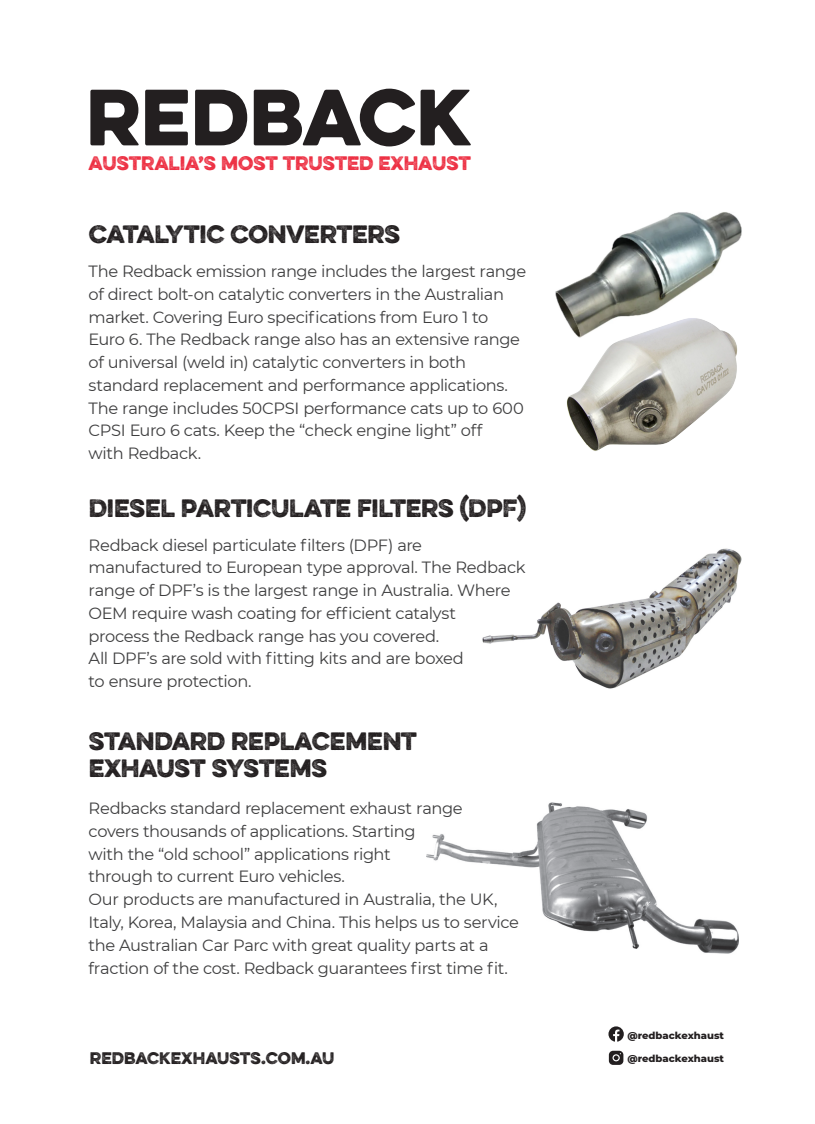
<style>
.page{position:relative;width:815px;height:1124px;background:#fff}
.page>*{position:absolute;margin:0;border:0;box-sizing:border-box;transform-origin:0 0}
.t1{font:22.5px/27px "Eveleth";letter-spacing:-.02em;color:#231f20}
.t2{font:17.5px "Eveleth";letter-spacing:-.01em;color:#ed2f42}
.t3{font:16.25px/22.8px "Montserrat";letter-spacing:-.025em;color:#3e3e3f}
.t4{font:15px "Eveleth";color:#231f20}
.t5{font:800 10px "Montserrat";color:#231f20}
</style>
<div class="page">
<img style="left:555px;top:212px;width:187px;height:91px">
<img style="left:427px;top:802px;width:311px;height:152px">
<img style="left:482px;top:548px;width:260px;height:141px">
<svg style="left:90px;top:90px;width:49px;height:55px"></svg>
<svg style="left:145px;top:90px;width:43px;height:55px"></svg>
<svg style="left:195px;top:90px;width:52px;height:55px"></svg>
<svg style="left:254px;top:89px;width:161px;height:57px"></svg>
<svg style="left:421px;top:90px;width:50px;height:55px"></svg>
<img style="left:558px;top:290px;width:184px;height:161px">
<svg style="left:608px;top:1026px;width:16px;height:15px"></svg>
<svg style="left:609px;top:1050px;width:14px;height:14px"></svg>
<p class="t2" style="left:89px;top:149px;width:384px">AUSTRALIA’S MOST TRUSTED EXHAUST</p>
<h1 class="t1" style="left:89px;top:220px;width:313px">CATALYTIC CONVERTERS</h1>
<p class="t3" style="left:89px;top:259px;width:439px">The Redback emission range includes the largest range of direct bolt-on catalytic converters in the Australian market. Covering Euro specifications from Euro 1 to Euro 6. The Redback range also has an extensive range of universal (weld in) catalytic converters in both standard replacement and performance applications.<br>The range includes 50CPSI performance cats up to 600<br>CPSI Euro 6 cats. Keep the “check engine light” off<br>with Redback.</p>
<h1 class="t1" style="left:89px;top:493px;width:439px">DIESEL PARTICULATE FILTERS (DPF)</h1>
<p class="t3" style="left:89px;top:533px;width:438px">Redback diesel particulate filters (DPF) are manufactured to European type approval. The Redback range of DPF’s is the largest range in Australia. Where OEM require wash coating for efficient catalyst<br>process the Redback range has you covered.<br>All DPF’s are sold with fitting kits and are boxed<br>to ensure protection.</p>
<h1 class="t1" style="left:89px;top:727px;width:330px">STANDARD REPLACEMENT<br>EXHAUST SYSTEMS</h1>
<p class="t3" style="left:89px;top:796px;width:432px">Redbacks standard replacement exhaust range<br>covers thousands of applications. Starting<br>with the “old school” applications right<br>through to current Euro vehicles.<br>Our products are manufactured in Australia, the UK, Italy, Korea, Malaysia and China. This helps us to service the Australian Car Parc with great quality parts at a fraction of the cost. Redback guarantees first time fit.</p>
<p class="t5" style="left:627px;top:1027px;width:98px">@redbackexhaust</p>
<p class="t4" style="left:90px;top:1046px;width:246px">REDBACKEXHAUSTS.COM.AU</p>
<p class="t5" style="left:627px;top:1050px;width:98px">@redbackexhaust</p>
</div>
